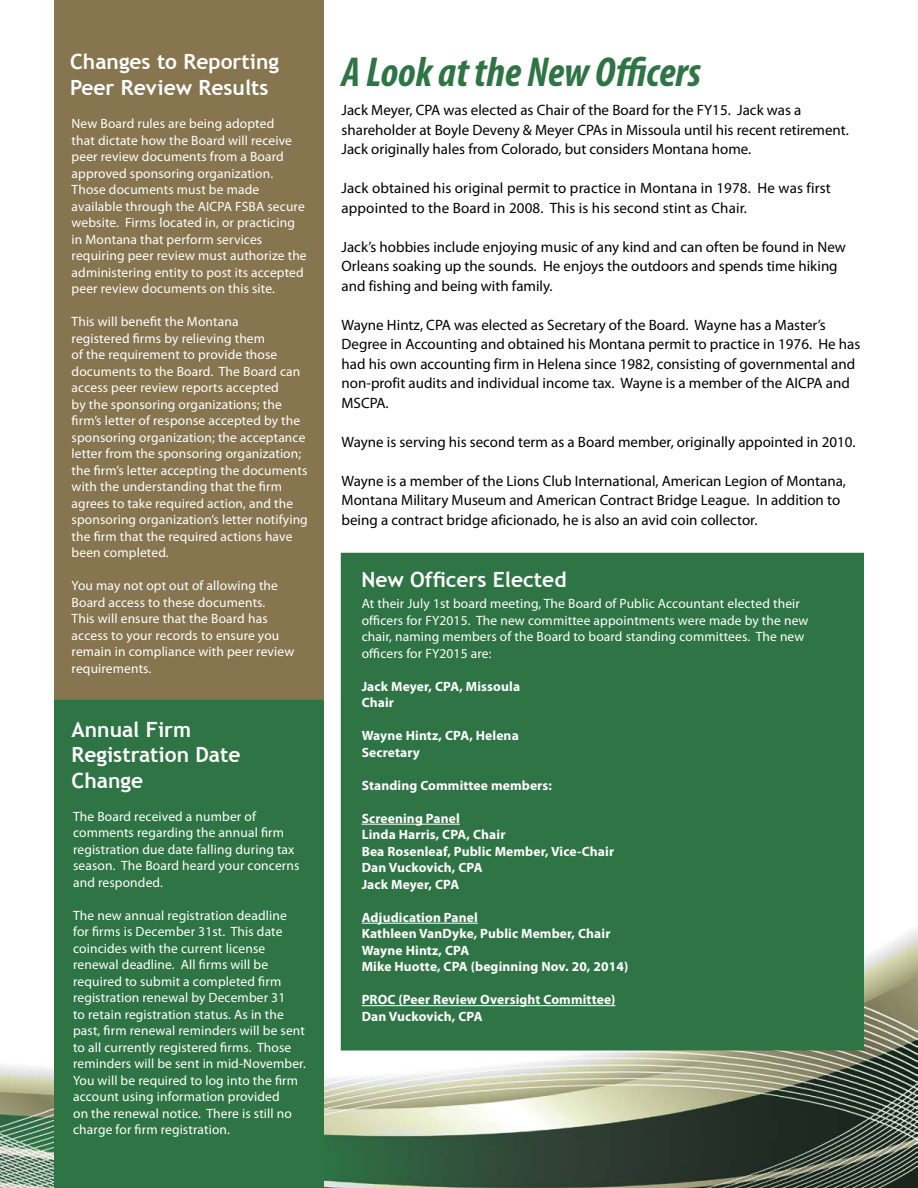
<style>
.page{position:relative;width:918px;height:1188px;background:#fff}
.page>*{position:absolute;margin:0;border:0;box-sizing:border-box;transform-origin:0 0}
.t1{font:italic 700 condensed 42px "Myriad Pro";color:#2e7444}
.t2{font:700 21px/25.2px "Trebuchet MS";color:#fff}
.t3{font:15px/19.5px "Myriad Pro";color:#000}
.t4{font:13.5px/16.5px "Myriad Pro";letter-spacing:.01em;color:#fff}
.t5{font:700 13.5px/16.5px "Myriad Pro";letter-spacing:.01em;color:#fff}
</style>
<div class="page">
<img style="left:0;top:878px;width:918px;height:310px">
<div style="left:54px;top:0;width:270px;height:1188px;background:#86754f"></div>
<div style="left:55px;top:701px;width:268px;height:486px;background:#2e7444"></div>
<div style="left:54px;top:700px;width:270px;height:488px;border:2px solid #2e7444"></div>
<div style="left:341px;top:553px;width:523px;height:498px;background:#2e7444"></div>
<hr style="left:362px;top:824px;width:98px;height:1px;background:#fff">
<hr style="left:362px;top:923px;width:116px;height:1px;background:#fff">
<hr style="left:362px;top:1005px;width:254px;height:1px;background:#fff">
<h2 class="t2" style="left:70px;top:49px;width:210px">Changes to Reporting<br>Peer Review Results</h2>
<p class="t4" style="left:72px;top:115px;width:237px">New Board rules are being adopted<br>that dictate how the Board will receive peer review documents from a Board approved sponsoring organization.<br>Those documents must be made available through the AICPA FSBA secure website. Firms located in, or practicing in Montana that perform services requiring peer review must authorize the administering entity to post its accepted peer review documents on this site.</p>
<p class="t4" style="left:72px;top:313px;width:238px">This will benefit the Montana<br>registered firms by relieving them<br>of the requirement to provide those documents to the Board. The Board can access peer review reports accepted<br>by the sponsoring organizations; the firm’s letter of response accepted by the sponsoring organization; the acceptance letter from the sponsoring organization; the firm’s letter accepting the documents with the understanding that the firm agrees to take required action, and the sponsoring organization’s letter notifying the firm that the required actions have been completed.</p>
<p class="t4" style="left:72px;top:577px;width:224px">You may not opt out of allowing the<br>Board access to these documents.<br>This will ensure that the Board has access to your records to ensure you remain in compliance with peer review requirements.</p>
<h2 class="t2" style="left:72px;top:717px;width:170px">Annual Firm<br>Registration Date<br>Change</h2>
<p class="t4" style="left:73px;top:808px;width:228px">The Board received a number of comments regarding the annual firm registration due date falling during tax season. The Board heard your concerns and responded.</p>
<p class="t4" style="left:73px;top:907px;width:234px">The new annual registration deadline for firms is December 31st. This date coincides with the current license renewal deadline. All firms will be required to submit a completed firm registration renewal by December 31<br>to retain registration status. As in the past, firm renewal reminders will be sent to all currently registered firms. Those reminders will be sent in mid-November.<br>You will be required to log into the firm account using information provided<br>on the renewal notice. There is still no charge for firm registration.</p>
<h1 class="t1" style="left:342px;top:45px;width:361px">A Look at the New Officers</h1>
<p class="t3" style="left:342px;top:100px;width:509px">Jack Meyer, CPA was elected as Chair of the Board for the FY15. Jack was a shareholder at Boyle Deveny &amp; Meyer CPAs in Missoula until his recent retirement.<br>Jack originally hales from Colorado, but considers Montana home.</p>
<p class="t3" style="left:342px;top:178px;width:491px">Jack obtained his original permit to practice in Montana in 1978. He was first appointed to the Board in 2008. This is his second stint as Chair.</p>
<p class="t3" style="left:342px;top:237px;width:506px">Jack’s hobbies include enjoying music of any kind and can often be found in New<br>Orleans soaking up the sounds. He enjoys the outdoors and spends time hiking and fishing and being with family.</p>
<p class="t3" style="left:342px;top:315px;width:520px">Wayne Hintz, CPA was elected as Secretary of the Board. Wayne has a Master’s Degree in Accounting and obtained his Montana permit to practice in 1976. He has had his own accounting firm in Helena since 1982, consisting of governmental and non-profit audits and individual income tax. Wayne is a member of the AICPA and MSCPA.</p>
<p class="t3" style="left:342px;top:432px;width:516px">Wayne is serving his second term as a Board member, originally appointed in 2010.</p>
<p class="t3" style="left:342px;top:471px;width:506px">Wayne is a member of the Lions Club International, American Legion of Montana,<br>Montana Military Museum and American Contract Bridge League. In addition to being a contract bridge aficionado, he is also an avid coin collector.</p>
<h2 class="t2" style="left:361px;top:567px;width:207px">New Officers Elected</h2>
<p class="t4" style="left:362px;top:595px;width:448px">At their July 1st board meeting, The Board of Public Accountant elected their officers for FY2015. The new committee appointments were made by the new chair, naming members of the Board to board standing committees. The new officers for FY2015 are:</p>
<p class="t5" style="left:362px;top:678px;width:160px">Jack Meyer, CPA, Missoula<br>Chair</p>
<p class="t5" style="left:362px;top:727px;width:159px">Wayne Hintz, CPA, Helena<br>Secretary</p>
<p class="t5" style="left:362px;top:777px;width:192px">Standing Committee members:</p>
<p class="t5" style="left:362px;top:810px;width:254px">Screening Panel<br>Linda Harris, CPA, Chair<br>Bea Rosenleaf, Public Member, Vice-Chair<br>Dan Vuckovich, CPA<br>Jack Meyer, CPA</p>
<p class="t5" style="left:362px;top:909px;width:268px">Adjudication Panel<br>Kathleen VanDyke, Public Member, Chair<br>Wayne Hintz, CPA<br>Mike Huotte, CPA (beginning Nov. 20, 2014)</p>
<p class="t5" style="left:362px;top:991px;width:255px">PROC (Peer Review Oversight Committee)<br>Dan Vuckovich, CPA</p>
</div>
